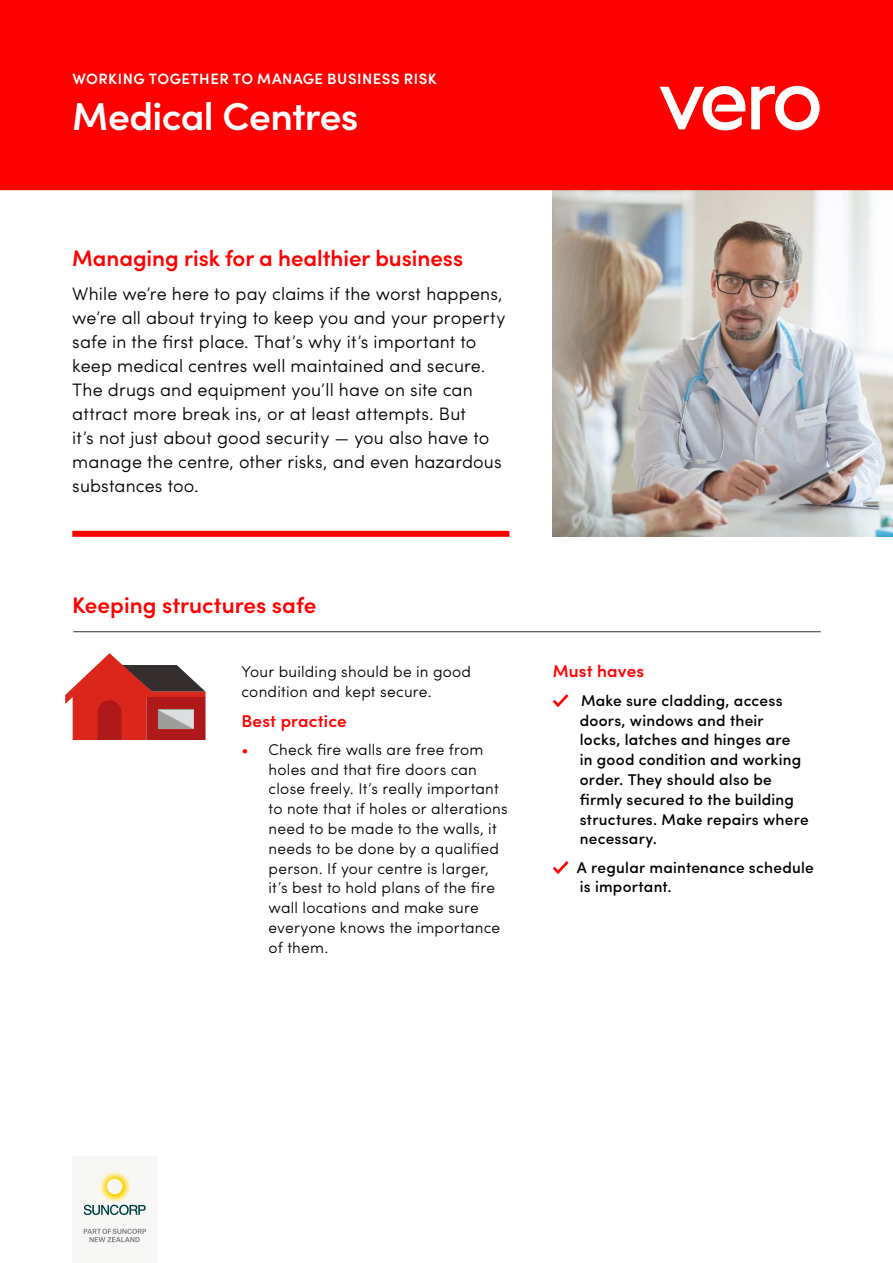
<style>
.page{position:relative;width:893px;height:1263px;background:#fff}
.page>*{position:absolute;margin:0;border:0;box-sizing:border-box;transform-origin:0 0}
.t1{font:600 39px "Sofia Pro";letter-spacing:-.015em;color:#fff}
.t2{font:600 22.5px "Sofia Pro";color:#f00}
.t3{font:300 18px/24px "Sofia Pro";letter-spacing:.005em;color:#000}
.t4{font:600 17.1px "Sofia Pro";letter-spacing:.01em;color:#f00}
.t5{font:300 15.6px/19.8px "Sofia Pro";letter-spacing:.015em;color:#000}
.t6{font:500 15.6px/19.8px "Sofia Pro";letter-spacing:.015em;color:#000}
.t7{font:600 15px "Sofia Pro";letter-spacing:.03em;color:#fff}
.s1{color:#f00}
</style>
<div class="page">
<img style="left:553px;top:190px;width:340px;height:347px">
<div style="left:72px;top:1157px;width:85px;height:106px;background:#f7f7f5"></div>
<svg style="left:84px;top:1229px;width:62px;height:13px"></svg>
<svg style="left:84px;top:1204px;width:62px;height:11px"></svg>
<div style="left:72px;top:531px;width:437px;height:6px;background:#f00"></div>
<div style="left:0;top:0;width:893px;height:190px;background:#f00"></div>
<svg style="left:660px;top:86px;width:85px;height:44px"></svg>
<svg style="left:751px;top:86px;width:69px;height:44px"></svg>
<hr style="left:73px;top:631px;width:748px;height:1px;background:#342e2e">
<svg style="left:553px;top:694px;width:15px;height:13px"></svg>
<svg style="left:553px;top:861px;width:15px;height:13px"></svg>
<svg style="left:65px;top:653px;width:141px;height:87px"></svg>
<p class="t7" style="left:72px;top:68px;width:366px">WORKING TOGETHER TO MANAGE BUSINESS RISK</p>
<h1 class="t1" style="left:72px;top:87px;width:288px">Medical Centres</h1>
<p class="t2" style="left:72px;top:241px;width:392px">Managing risk for a healthier business</p>
<p class="t3" style="left:72px;top:281px;width:435px">While we’re here to pay claims if the worst happens, we’re all about trying to keep you and your property safe in the first place. That’s why it’s important to keep medical centres well maintained and secure.<br>The drugs and equipment you’ll have on site can attract more break ins, or at least attempts. But<br>it’s not just about good security — you also have to manage the centre, other risks, and even hazardous substances too.</p>
<p class="t2" style="left:72px;top:588px;width:246px">Keeping structures safe</p>
<p class="t5" style="left:242px;top:661px;width:231px">Your building should be in good condition and kept secure.</p>
<p class="t4" style="left:242px;top:708px;width:107px">Best practice</p>
<p class="t5" style="left:269px;top:738px;width:241px;text-indent:-27px"><span class="s1">•</span> Check fire walls are free from holes and that fire doors can close freely. It’s really important to note that if holes or alterations need to be made to the walls, it needs to be done by a qualified person. If your centre is larger, it’s best to hold plans of the fire wall locations and make sure everyone knows the importance of them.</p>
<p class="t4" style="left:553px;top:658px;width:93px">Must haves</p>
<p class="t6" style="left:580px;top:689px;width:230px">Make sure cladding, access doors, windows and their<br>locks, latches and hinges are<br>in good condition and working order. They should also be firmly secured to the building structures. Make repairs where necessary.</p>
<p class="t6" style="left:577px;top:856px;width:238px">A regular maintenance schedule is important.</p>
</div>
